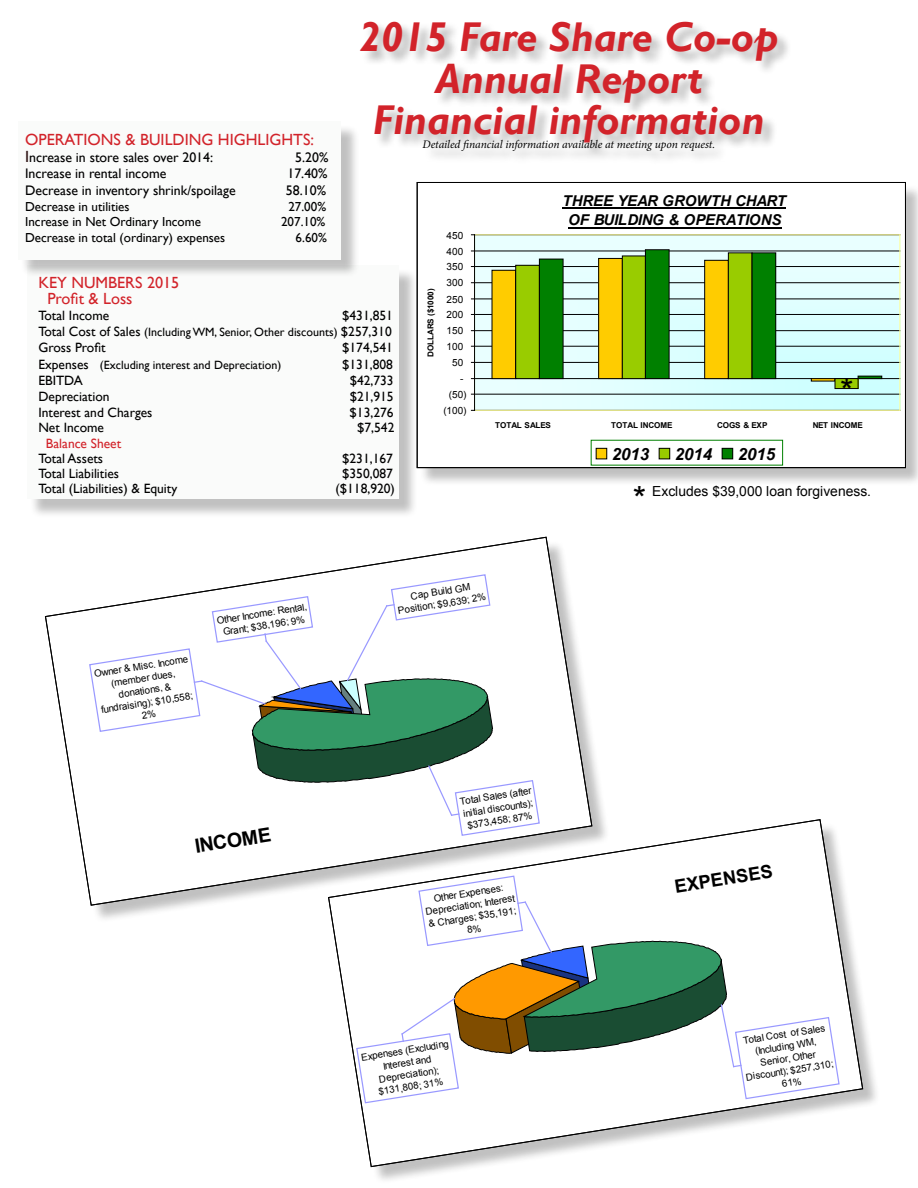
<style>
.page{position:relative;width:918px;height:1188px;background:#fff}
.page>*{position:absolute;margin:0;border:0;box-sizing:border-box;transform-origin:0 0}
.t1{font:italic 700 41.55px/41.5px "Gill Sans";color:#d2232a;text-align:center}
.t2{font:34.65px "Arial";color:#000}
.t3{font:700 19.65px "Arial";color:#000}
.t4{font:700 18.3px "Arial";color:#000}
.t5{font:italic 700 16.8px "Arial";color:#000}
.t6{font:16.2px/16.2px "Gill Sans";color:#d2232a}
.t7{font:italic 700 15px/19.4px "Arial";letter-spacing:-.015em;color:#000;text-align:center}
.t8{font:13.8px "Gill Sans";color:#000}
.t9{font:13.8px "Arial";color:#000}
.t10{font:13.5px "Gill Sans";color:#000}
.t11{font:13.5px "Gill Sans";color:#d2232a}
.t12{font:13.05px "Gill Sans";color:#000}
.t13{font:12px "Gill Sans";color:#000}
.t14{font:italic 11.55px "Minion Pro";letter-spacing:-.01em;color:#000}
.t15{font:9.9px "Arial";letter-spacing:.005em;color:#000}
.t16{font:9.75px/12.1px "Arial";color:#000;text-align:center}
.t17{font:700 8.1px "Arial";letter-spacing:-.01em;color:#000}
.t18{font:700 8.1px "Arial";letter-spacing:-.03em;color:#000}
.s1{font-size:16.2px;color:#290e0e}
.s2{font-size:13.5px}
</style>
<div class="page">
<div style="left:419px;top:185px;width:499px;height:302px;background:#000;opacity:.25"></div>
<div style="left:417px;top:182px;width:488px;height:286px;background:#fff"></div>
<svg style="left:475px;top:236px;width:425px;height:174px;background:#daf8f8"></svg>
<hr style="left:475px;top:394px;width:425px;height:1px;background:#000">
<hr style="left:475px;top:378px;width:425px;height:1px;background:#000">
<hr style="left:475px;top:362px;width:425px;height:1px;background:#000">
<hr style="left:475px;top:346px;width:425px;height:1px;background:#000">
<hr style="left:475px;top:330px;width:425px;height:1px;background:#000">
<hr style="left:475px;top:314px;width:425px;height:1px;background:#000">
<hr style="left:475px;top:299px;width:425px;height:1px;background:#000">
<hr style="left:475px;top:282px;width:425px;height:1px;background:#000">
<hr style="left:475px;top:266px;width:425px;height:1px;background:#000">
<hr style="left:475px;top:251px;width:425px;height:1px;background:#000">
<hr style="left:475px;top:235px;width:425px;height:1px;background:#000">
<hr style="left:475px;top:234px;width:425px;height:1px;background:#ff9">
<hr style="left:900px;top:235px;width:1px;height:175px;background:#ff9">
<hr style="left:475px;top:410px;width:425px;height:1px;background:#ff9">
<div style="left:492px;top:270px;width:24px;height:109px;background:#fc0"></div>
<div style="left:599px;top:258px;width:23px;height:121px;background:#fc0"></div>
<div style="left:598px;top:258px;width:25px;height:121px;border:1px solid #000"></div>
<div style="left:705px;top:260px;width:23px;height:119px;background:#fc0"></div>
<div style="left:704px;top:260px;width:25px;height:119px;border:1px solid #000"></div>
<div style="left:811px;top:378px;width:24px;height:3px;border:1px solid #000"></div>
<div style="left:516px;top:265px;width:23px;height:114px;background:#9c0"></div>
<div style="left:515px;top:265px;width:25px;height:114px;border:1px solid #000"></div>
<div style="left:622px;top:256px;width:23px;height:123px;background:#9c0"></div>
<div style="left:622px;top:256px;width:24px;height:123px;border:1px solid #000"></div>
<div style="left:728px;top:253px;width:24px;height:126px;background:#9c0"></div>
<div style="left:728px;top:253px;width:24px;height:126px;border:1px solid #000"></div>
<div style="left:835px;top:379px;width:23px;height:10px;background:#9c0"></div>
<div style="left:835px;top:378px;width:23px;height:11px;border:1px solid #000"></div>
<div style="left:539px;top:259px;width:24px;height:120px;background:#008000"></div>
<div style="left:539px;top:259px;width:24px;height:120px;border:1px solid #000"></div>
<div style="left:645px;top:250px;width:24px;height:129px;background:#008000"></div>
<div style="left:645px;top:249px;width:24px;height:130px;border:1px solid #000"></div>
<div style="left:752px;top:253px;width:24px;height:126px;background:#008000"></div>
<div style="left:752px;top:253px;width:24px;height:126px;border:1px solid #000"></div>
<div style="left:858px;top:376px;width:24px;height:3px;border:1px solid #000"></div>
<hr style="left:474px;top:235px;width:1px;height:175px;background:#000">
<hr style="left:562px;top:207px;width:224px;height:1px;background:#000">
<hr style="left:562px;top:209px;width:224px;height:1px;background:#000">
<hr style="left:568px;top:227px;width:213px;height:1px;background:#000">
<hr style="left:568px;top:228px;width:213px;height:1px;background:#000">
<div style="left:596px;top:448px;width:11px;height:11px;background:#fc0"></div>
<div style="left:596px;top:448px;width:11px;height:11px;border:1px solid #000"></div>
<div style="left:659px;top:448px;width:11px;height:11px;background:#9c0"></div>
<div style="left:659px;top:448px;width:11px;height:11px;border:1px solid #000"></div>
<div style="left:722px;top:448px;width:11px;height:11px;background:#008000"></div>
<div style="left:722px;top:448px;width:11px;height:11px;border:1px solid #000"></div>
<div style="left:417px;top:182px;width:488px;height:286px;border:1px solid #000"></div>
<div style="left:361px;top:22px;width:432px;height:144px;background:#000;opacity:.3"></div>
<div style="left:30px;top:268px;width:388px;height:250px;background:#000;opacity:.25"></div>
<div style="left:27px;top:266px;width:372px;height:234px;background:#fafbfa"></div>
<div style="left:20px;top:124px;width:340px;height:154px;background:#000;opacity:.25"></div>
<div style="left:18px;top:122px;width:323px;height:138px;background:#fafbfa"></div>
<div style="left:48px;top:540px;width:562px;height:384px;background:#000;opacity:.25"></div>
<svg style="left:45px;top:537px;width:548px;height:369px"></svg>
<div style="left:331px;top:823px;width:550px;height:362px;background:#000;opacity:.25"></div>
<svg style="left:328px;top:819px;width:535px;height:348px"></svg>
<h3 class="t6" style="left:25px;top:132px;width:290px">OPERATIONS &amp; BUILDING HIGHLIGHTS:</h3>
<h3 class="t8" style="left:25px;top:149px;width:190px"><span class="s1">I</span>ncrease in store sales over 2014:</h3>
<h3 class="t8" style="left:295px;top:149px;width:35px">5.20%</h3>
<h3 class="t8" style="left:25px;top:166px;width:143px">Increase in rental income</h3>
<h3 class="t8" style="left:287px;top:166px;width:42px">17.40%</h3>
<h3 class="t8" style="left:25px;top:182px;width:212px">Decrease in inventory shrink/spoilage</h3>
<h3 class="t8" style="left:286px;top:182px;width:42px">58.10%</h3>
<h3 class="t12" style="left:25px;top:199px;width:106px">Decrease in utilities</h3>
<h3 class="t12" style="left:288px;top:199px;width:39px">27.00%</h3>
<h3 class="t12" style="left:25px;top:214px;width:177px">Increase in Net Ordinary Income</h3>
<h3 class="t12" style="left:281px;top:214px;width:46px">207.10%</h3>
<h3 class="t12" style="left:25px;top:230px;width:202px">Decrease in total (ordinary) expenses</h3>
<h3 class="t12" style="left:296px;top:230px;width:33px">6.60%</h3>
<h1 class="t1" style="left:359px;top:17px;width:421px">2015 Fare Share Co-op<br>Annual Report<br>Financial information</h1>
<p class="t14" style="left:422px;top:136px;width:294px">Detailed financial information available at meeting upon request.</p>
<p class="t15" style="left:446px;top:229px;width:18px">450</p>
<p class="t15" style="left:446px;top:245px;width:18px">400</p>
<p class="t15" style="left:446px;top:260px;width:18px">350</p>
<h3 class="t7" style="left:562px;top:192px;width:225px">THREE YEAR GROWTH CHART<br>OF BUILDING &amp; OPERATIONS</h3>
<h3 class="t6" style="left:47px;top:274px;width:133px;text-indent:-9px">KEY NUMBERS 2015<br>Profit &amp; Loss</h3>
<h3 class="t10" style="left:38px;top:308px;width:72px">Total Income</h3>
<h3 class="t10" style="left:342px;top:308px;width:52px">$431,851</h3>
<p class="t13" style="left:38px;top:325px;width:355px"><span class="s2">Total Cost of Sales</span> (Including WM, Senior, Other discounts) <span class="s2">$257,310</span></p>
<h3 class="t10" style="left:38px;top:340px;width:69px">Gross Profit</h3>
<h3 class="t10" style="left:342px;top:340px;width:52px">$174,541</h3>
<p class="t13" style="left:38px;top:358px;width:244px"><span class="s2">Expenses</span> (Excluding interest and Depreciation)</p>
<h3 class="t10" style="left:342px;top:356px;width:52px">$131,808</h3>
<h3 class="t10" style="left:38px;top:372px;width:46px">EBITDA</h3>
<h3 class="t10" style="left:350px;top:372px;width:46px">$42,733</h3>
<h3 class="t10" style="left:38px;top:389px;width:73px">Depreciation</h3>
<h3 class="t10" style="left:350px;top:389px;width:46px">$21,915</h3>
<h3 class="t10" style="left:38px;top:405px;width:116px">Interest and Charges</h3>
<h3 class="t10" style="left:350px;top:405px;width:46px">$13,276</h3>
<h3 class="t10" style="left:38px;top:420px;width:67px">Net Income</h3>
<h3 class="t10" style="left:357px;top:420px;width:39px">$7,542</h3>
<h3 class="t11" style="left:46px;top:435px;width:77px">Balance Sheet</h3>
<h3 class="t10" style="left:38px;top:451px;width:66px">Total Assets</h3>
<h3 class="t10" style="left:342px;top:451px;width:52px">$231,167</h3>
<h3 class="t10" style="left:38px;top:466px;width:82px">Total Liabilities</h3>
<h3 class="t10" style="left:342px;top:466px;width:52px">$350,087</h3>
<h3 class="t10" style="left:38px;top:481px;width:140px">Total (Liabilities) &amp; Equity</h3>
<h3 class="t10" style="left:336px;top:481px;width:61px">($118,920)</h3>
<p class="t17" style="left:425px;top:357px;width:70px;rotate:-90deg">DOLLARS ($1000)</p>
<p class="t15" style="left:446px;top:276px;width:18px">300</p>
<p class="t15" style="left:446px;top:293px;width:18px">250</p>
<p class="t15" style="left:446px;top:308px;width:18px">200</p>
<p class="t15" style="left:446px;top:324px;width:18px">150</p>
<p class="t15" style="left:446px;top:340px;width:18px">100</p>
<p class="t15" style="left:452px;top:356px;width:13px">50</p>
<p class="t15" style="left:460px;top:372px;width:5px">-</p>
<p class="t15" style="left:449px;top:388px;width:19px">(50)</p>
<p class="t15" style="left:443px;top:404px;width:25px">(100)</p>
<h2 class="t2" style="left:840px;top:368px;width:15px">*</h2>
<p class="t17" style="left:495px;top:420px;width:57px">TOTAL SALES</p>
<p class="t17" style="left:611px;top:420px;width:63px">TOTAL INCOME</p>
<p class="t17" style="left:717px;top:420px;width:52px">COGS &amp; EXP</p>
<p class="t18" style="left:813px;top:420px;width:52px">NET INCOME</p>
<h3 class="t5" style="left:612px;top:442px;width:39px">2013</h3>
<h3 class="t5" style="left:675px;top:442px;width:39px">2014</h3>
<h3 class="t5" style="left:738px;top:442px;width:39px">2015</h3>
<h2 class="t2" style="left:633px;top:477px;width:15px">*</h2>
<h3 class="t9" style="left:652px;top:482px;width:220px">Excludes $39,000 loan forgiveness.</h3>
<p class="t16" style="left:93px;top:668px;width:97px;rotate:-9deg">Owner &amp; Misc. Income (member dues, donations, &amp; fundraising); $10,558;<br>2%</p>
<p class="t16" style="left:216px;top:615px;width:93px;rotate:-9deg">Other Income: Rental,<br>Grant; $38,196; 9%</p>
<p class="t16" style="left:395px;top:593px;width:91px;rotate:-9deg">Cap Build GM<br>Position; $9,639; 2%</p>
<h3 class="t3" style="left:193px;top:833px;width:78px;rotate:-9deg">INCOME</h3>
<p class="t16" style="left:459px;top:796px;width:74px;text-align:justify;rotate:-9deg">Total Sales (after initial discounts); $373,458; 87%</p>
<p class="t16" style="left:423px;top:894px;width:92px;rotate:-9deg">Other Expenses:<br>Depreciation; Interest &amp; Charges; $35,191;<br>8%</p>
<p class="t16" style="left:360px;top:1051px;width:90px;rotate:-9deg">Expenses (Excluding<br>Interest and<br>Depreciation); $131,808; 31%</p>
<h3 class="t4" style="left:673px;top:874px;width:100px;rotate:-9deg">EXPENSES</h3>
<p class="t16" style="left:739px;top:1035px;width:90px;rotate:-9deg">Total Cost of Sales (Including WM,<br>Senior, Other<br>Discount); $257,310;<br>61%</p>
</div>
